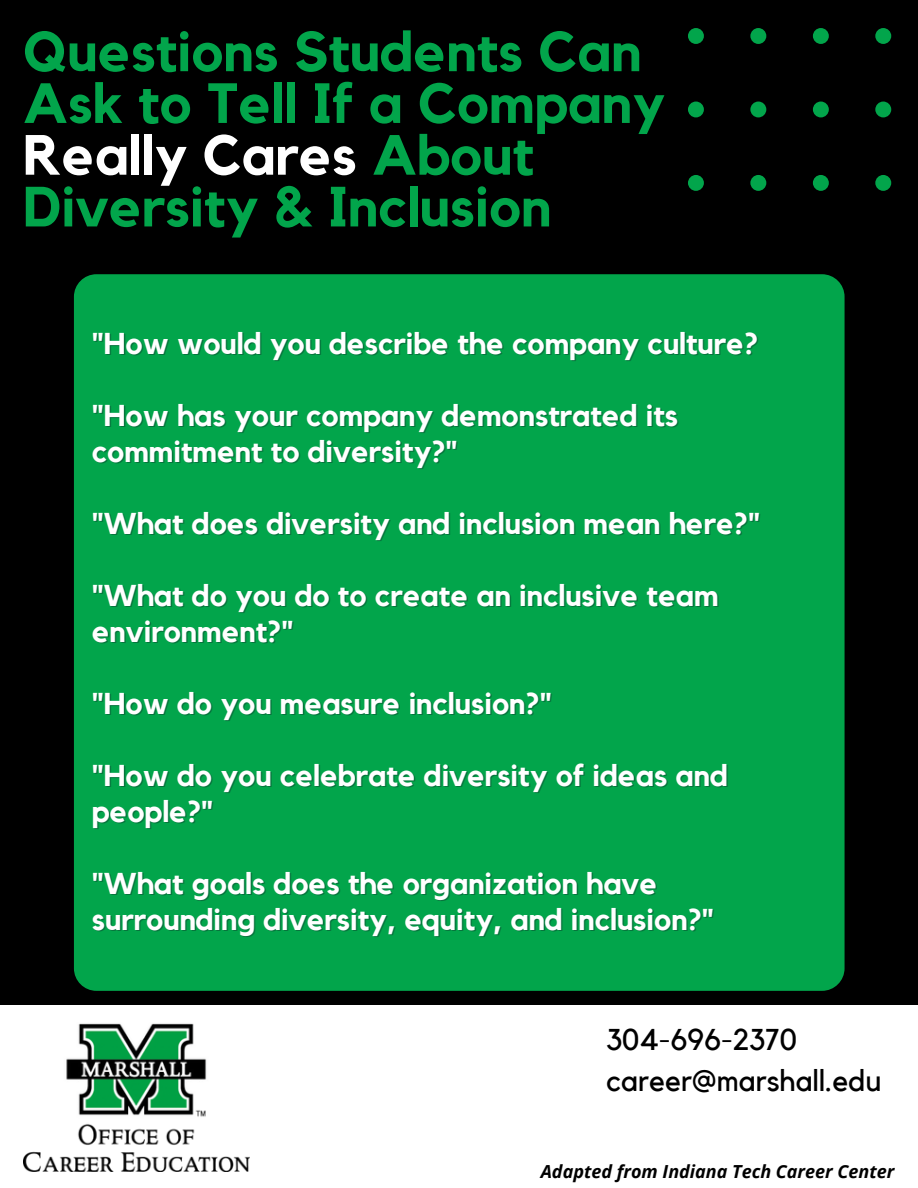
<style>
.page{position:relative;width:918px;height:1188px;background:#000}
.page>*{position:absolute;margin:0;border:0;box-sizing:border-box;transform-origin:0 0}
.t1{font:700 55.95px/51.8px "Kollektif";color:#02a54b}
.t2{font:700 30px/36px "Kollektif";color:#fff}
.t3{font:30px/41.7px "Kollektif";color:#000}
.t4{font:italic 700 18px "Open Sans";color:#000}
.s1{color:#fff}
</style>
<div class="page">
<div style="left:0;top:1006px;width:918px;height:182px;background:#fff"></div>
<svg style="left:688px;top:28px;width:203px;height:163px"></svg>
<img style="left:23px;top:1023px;width:226px;height:149px">
<div style="left:74px;top:274px;width:771px;height:717px;background:#02a54b;border-radius:22px"></div>
<h1 class="t1" style="left:23px;top:28px;width:643px">Questions Students Can<br>Ask to Tell If a Company<br><span class="s1">Really Cares</span> About<br>Diversity &amp; Inclusion</h1>
<p class="t2" style="left:92px;top:326px;width:668px">"How would you describe the company culture?</p>
<p class="t2" style="left:92px;top:398px;width:588px">"How has your company demonstrated its commitment to diversity?"</p>
<p class="t2" style="left:92px;top:506px;width:670px">"What does diversity and inclusion mean here?"</p>
<p class="t2" style="left:92px;top:578px;width:628px">"What do you do to create an inclusive team environment?"</p>
<p class="t2" style="left:92px;top:686px;width:462px">"How do you measure inclusion?"</p>
<p class="t2" style="left:92px;top:758px;width:638px">"How do you celebrate diversity of ideas and people?"</p>
<p class="t2" style="left:92px;top:866px;width:624px">"What goals does the organization have surrounding diversity, equity, and inclusion?"</p>
<p class="t3" style="left:606px;top:1020px;width:277px">304-696-2370 career@marshall.edu</p>
<p class="t4" style="left:541px;top:1159px;width:355px">Adapted from Indiana Tech Career Center</p>
</div>
